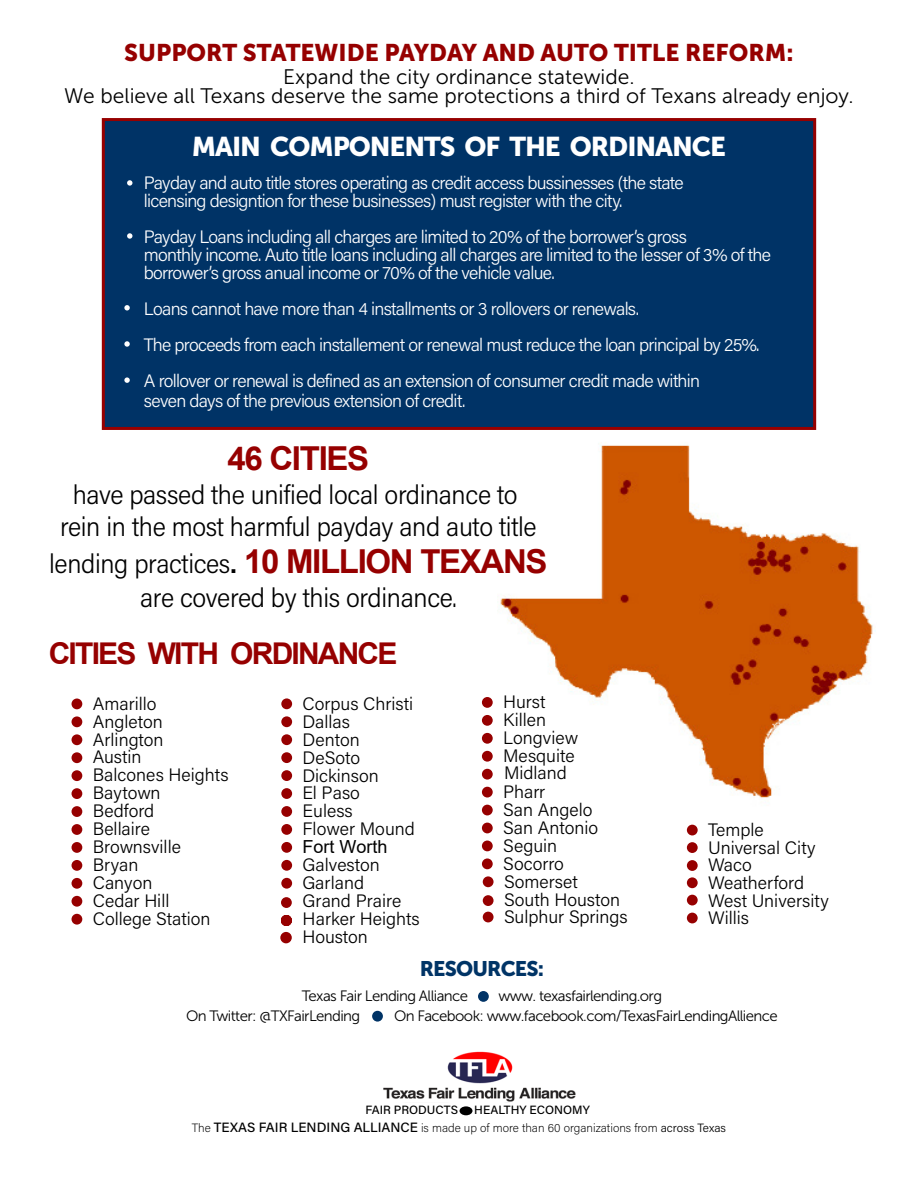
<style>
.page{position:relative;width:918px;height:1188px;background:#fff}
.page>*{position:absolute;margin:0;border:0;box-sizing:border-box;transform-origin:0 0}
.t1{font:700 33px "Arial";letter-spacing:-.04em;color:#960000}
.t2{font:700 30px "Arial";letter-spacing:-.06em;color:#960000}
.t3{font:300 27px/32.1px "Acumin Pro Semi Cond";letter-spacing:-.015em;color:#000;text-align:center}
.t4{font:27px "Museo Sans 900";letter-spacing:-.04em;color:#fff}
.t5{font:24px "Museo Sans 900";color:#960000}
.t6{font:21px "Museo Sans 300";color:#000}
.t7{font:21px "Museo Sans 900";letter-spacing:-.04em;color:#003466}
.t8{font:300 18px "Acumin Pro";letter-spacing:-.04em;color:#fff}
.t9{font:300 18px/18px "Acumin Pro";color:#000}
.t10{font:15px "Museo Sans 300";letter-spacing:-.04em;color:#000}
.t11{font:200 12px "Acumin Pro";color:#000}
.t12{font:500 12px "Acumin Pro";color:#000}
.s1{font-family:"Arial";font-weight:700}
.s2{font-family:"Arial";font-weight:700;font-size:33px;color:#960000}
.s3{font-family:"Arial";font-weight:400}
.s4{font-weight:500;font-size:13.5px}
.s5{font-weight:300}
</style>
<div class="page">
<img style="left:500px;top:445px;width:373px;height:353px">
<div style="left:72px;top:699px;width:10px;height:10px;background:#960000;border-radius:50%"></div>
<div style="left:72px;top:824px;width:10px;height:11px;background:#960000;border-radius:50%"></div>
<div style="left:72px;top:806px;width:10px;height:11px;background:#960000;border-radius:50%"></div>
<div style="left:72px;top:716px;width:10px;height:11px;background:#960000;border-radius:50%"></div>
<div style="left:72px;top:734px;width:10px;height:11px;background:#960000;border-radius:50%"></div>
<div style="left:72px;top:752px;width:10px;height:11px;background:#960000;border-radius:50%"></div>
<div style="left:72px;top:770px;width:10px;height:11px;background:#960000;border-radius:50%"></div>
<div style="left:72px;top:788px;width:10px;height:11px;background:#960000;border-radius:50%"></div>
<div style="left:72px;top:842px;width:10px;height:11px;background:#960000;border-radius:50%"></div>
<div style="left:72px;top:860px;width:10px;height:11px;background:#960000;border-radius:50%"></div>
<div style="left:281px;top:752px;width:11px;height:11px;background:#960000;border-radius:50%"></div>
<div style="left:281px;top:734px;width:11px;height:11px;background:#960000;border-radius:50%"></div>
<div style="left:72px;top:878px;width:10px;height:11px;background:#960000;border-radius:50%"></div>
<div style="left:72px;top:896px;width:10px;height:11px;background:#960000;border-radius:50%"></div>
<div style="left:72px;top:914px;width:10px;height:11px;background:#960000;border-radius:50%"></div>
<div style="left:281px;top:698px;width:11px;height:11px;background:#960000;border-radius:50%"></div>
<div style="left:281px;top:716px;width:11px;height:11px;background:#960000;border-radius:50%"></div>
<div style="left:281px;top:770px;width:11px;height:11px;background:#960000;border-radius:50%"></div>
<div style="left:281px;top:788px;width:11px;height:11px;background:#960000;border-radius:50%"></div>
<div style="left:281px;top:897px;width:11px;height:11px;background:#960000;border-radius:50%"></div>
<div style="left:281px;top:806px;width:11px;height:11px;background:#960000;border-radius:50%"></div>
<div style="left:281px;top:824px;width:11px;height:11px;background:#960000;border-radius:50%"></div>
<div style="left:281px;top:842px;width:11px;height:11px;background:#960000;border-radius:50%"></div>
<div style="left:281px;top:860px;width:11px;height:11px;background:#960000;border-radius:50%"></div>
<div style="left:281px;top:878px;width:11px;height:11px;background:#960000;border-radius:50%"></div>
<div style="left:482px;top:697px;width:11px;height:11px;background:#960000;border-radius:50%"></div>
<div style="left:482px;top:715px;width:11px;height:11px;background:#960000;border-radius:50%"></div>
<div style="left:482px;top:841px;width:11px;height:10px;background:#960000;border-radius:50%"></div>
<div style="left:482px;top:823px;width:11px;height:10px;background:#960000;border-radius:50%"></div>
<div style="left:482px;top:733px;width:11px;height:11px;background:#960000;border-radius:50%"></div>
<div style="left:482px;top:751px;width:11px;height:11px;background:#960000;border-radius:50%"></div>
<div style="left:482px;top:769px;width:11px;height:11px;background:#960000;border-radius:50%"></div>
<div style="left:482px;top:787px;width:11px;height:11px;background:#960000;border-radius:50%"></div>
<div style="left:482px;top:805px;width:11px;height:10px;background:#960000;border-radius:50%"></div>
<div style="left:482px;top:858px;width:11px;height:11px;background:#960000;border-radius:50%"></div>
<div style="left:483px;top:876px;width:11px;height:11px;background:#960000;border-radius:50%"></div>
<div style="left:687px;top:895px;width:11px;height:10px;background:#960000;border-radius:50%"></div>
<div style="left:687px;top:877px;width:11px;height:11px;background:#960000;border-radius:50%"></div>
<div style="left:483px;top:895px;width:11px;height:11px;background:#960000;border-radius:50%"></div>
<div style="left:483px;top:912px;width:11px;height:10px;background:#960000;border-radius:50%"></div>
<div style="left:687px;top:825px;width:11px;height:10px;background:#960000;border-radius:50%"></div>
<div style="left:687px;top:842px;width:11px;height:11px;background:#960000;border-radius:50%"></div>
<div style="left:687px;top:860px;width:11px;height:11px;background:#960000;border-radius:50%"></div>
<div style="left:687px;top:913px;width:11px;height:10px;background:#960000;border-radius:50%"></div>
<div style="left:103px;top:120px;width:712px;height:308px;background:#036"></div>
<div style="left:102px;top:118px;width:714px;height:312px;border:3px solid #960000"></div>
<div style="left:478px;top:991px;width:11px;height:11px;background:#036;border-radius:50%"></div>
<div style="left:372px;top:1011px;width:11px;height:11px;background:#036;border-radius:50%"></div>
<svg style="left:127px;top:180px;width:5px;height:6px"></svg>
<svg style="left:124px;top:377px;width:6px;height:6px"></svg>
<img style="left:383px;top:1052px;width:193px;height:50px">
<div style="left:460px;top:1106px;width:12px;height:9px;background:#000;border-radius:50%"></div>
<svg style="left:127px;top:233px;width:5px;height:6px"></svg>
<svg style="left:124px;top:305px;width:6px;height:5px"></svg>
<svg style="left:124px;top:341px;width:6px;height:6px"></svg>
<div style="left:281px;top:915px;width:11px;height:11px;background:#960000;border-radius:50%"></div>
<div style="left:280px;top:932px;width:12px;height:11px;background:#960000;border-radius:50%"></div>
<p class="t5" style="left:124px;top:39px;width:671px">SUPPORT STATEWIDE PAYDAY AND AUTO TITLE REFORM:</p>
<p class="t6" style="left:283px;top:65px;width:353px">Expand the city ordinance statewide.</p>
<p class="t6" style="left:64px;top:85px;width:791px">We believe all Texans deserve the same protections a third of Texans already enjoy.</p>
<p class="t4" style="left:192px;top:132px;width:536px">MAIN COMPONENTS OF THE ORDINANCE</p>
<p class="t8" style="left:144px;top:171px;width:541px">Payday and auto title stores operating as credit access bussinesses (the state</p>
<p class="t8" style="left:144px;top:189px;width:480px">licensing designtion for these businesses) must register with the city.</p>
<p class="t8" style="left:144px;top:225px;width:545px">Payday Loans including all charges are limited to 20% of the borrower’s gross</p>
<p class="t8" style="left:144px;top:243px;width:629px">monthly income. Auto title loans including all charges are limited to the lesser of 3% of the</p>
<p class="t8" style="left:144px;top:261px;width:412px">borrower’s gross anual income or 70% of the vehicle value.</p>
<p class="t8" style="left:144px;top:297px;width:497px">Loans cannot have more than 4 installments or 3 rollovers or renewals.</p>
<p class="t8" style="left:144px;top:333px;width:617px">The proceeds from each installement or renewal must reduce the loan principal by 25%.</p>
<p class="t8" style="left:144px;top:369px;width:558px">A rollover or renewal is defined as an extension of consumer credit made within</p>
<p class="t8" style="left:144px;top:388px;width:323px">seven days of the previous extension of credit.</p>
<p class="t1" style="left:228px;top:435px;width:143px">46 CITIES</p>
<p class="t3" style="left:60px;top:478px;width:478px">have passed the unified local ordinance to rein in the most harmful payday and auto title</p>
<p class="t3" style="left:49px;top:545px;width:500px;line-height:34.7px">lending practices<span class="s1">.</span> <span class="s2">10 MILLION TEXANS </span>are covered by this ordinance.</p>
<p class="t2" style="left:49px;top:632px;width:350px">CITIES WITH ORDINANCE</p>
<p class="t9" style="left:93px;top:694px;width:65px">Amarillo</p>
<p class="t9" style="left:302px;top:694px;width:119px">Corpus Christi<br>Dallas<br>Denton<br>DeSoto<br>Dickinson<br>El Paso<br>Euless<br>Flower Mound<br><span class="s3">Fort Worth<br></span>Galveston<br>Garland<br>Grand Praire<br>Harker Heights<br>Houston</p>
<p class="t9" style="left:503px;top:692px;width:44px">Hurst</p>
<p class="t9" style="left:503px;top:710px;width:44px">Killen</p>
<p class="t9" style="left:93px;top:712px;width:72px">Angleton</p>
<p class="t9" style="left:93px;top:730px;width:72px">Arlington</p>
<p class="t9" style="left:93px;top:748px;width:50px">Austin</p>
<p class="t9" style="left:93px;top:765px;width:137px">Balcones Heights</p>
<p class="t9" style="left:93px;top:783px;width:69px">Baytown</p>
<p class="t9" style="left:93px;top:837px;width:90px">Brownsville</p>
<p class="t9" style="left:93px;top:855px;width:47px">Bryan</p>
<p class="t9" style="left:93px;top:873px;width:61px">Canyon</p>
<p class="t9" style="left:93px;top:891px;width:78px">Cedar Hill</p>
<p class="t9" style="left:93px;top:909px;width:119px">College Station</p>
<p class="t9" style="left:503px;top:728px;width:77px">Longview</p>
<p class="t9" style="left:503px;top:746px;width:73px">Mesquite</p>
<p class="t9" style="left:504px;top:763px;width:64px">Midland</p>
<p class="t9" style="left:503px;top:782px;width:44px">Pharr</p>
<p class="t9" style="left:503px;top:800px;width:91px">San Angelo</p>
<p class="t9" style="left:503px;top:854px;width:62px">Socorro</p>
<p class="t9" style="left:504px;top:872px;width:75px">Somerset</p>
<p class="t9" style="left:93px;top:801px;width:63px">Bedford</p>
<p class="t9" style="left:503px;top:818px;width:97px">San Antonio</p>
<p class="t9" style="left:93px;top:819px;width:59px">Bellaire</p>
<p class="t9" style="left:503px;top:836px;width:56px">Seguin</p>
<p class="t9" style="left:504px;top:890px;width:118px">South Houston</p>
<p class="t9" style="left:504px;top:907px;width:125px">Sulphur Springs</p>
<p class="t9" style="left:708px;top:820px;width:57px">Temple</p>
<p class="t9" style="left:708px;top:838px;width:109px">Universal City</p>
<p class="t9" style="left:708px;top:855px;width:45px">Waco</p>
<p class="t9" style="left:708px;top:908px;width:42px">Willis</p>
<p class="t9" style="left:708px;top:873px;width:97px">Weatherford</p>
<p class="t9" style="left:708px;top:891px;width:122px">West University</p>
<p class="t7" style="left:420px;top:956px;width:126px">RESOURCES:</p>
<p class="t10" style="left:302px;top:988px;width:168px">Texas Fair Lending Alliance</p>
<p class="t10" style="left:498px;top:988px;width:165px">www. texasfairlending.org</p>
<p class="t10" style="left:186px;top:1007px;width:176px">On Twitter: @TXFairLending</p>
<p class="t10" style="left:394px;top:1007px;width:385px">On Facebook: www.facebook.com/TexasFairLendingAllience</p>
<p class="t12" style="left:366px;top:1102px;width:94px">FAIR PRODUCTS</p>
<p class="t12" style="left:474px;top:1102px;width:117px">HEALTHY ECONOMY</p>
<p class="t11" style="left:192px;top:1119px;width:536px">The <span class="s4">TEXAS FAIR LENDING ALLIANCE</span> is made up of more than 60 organizations from <span class="s5">across Texas</span></p>
</div>
